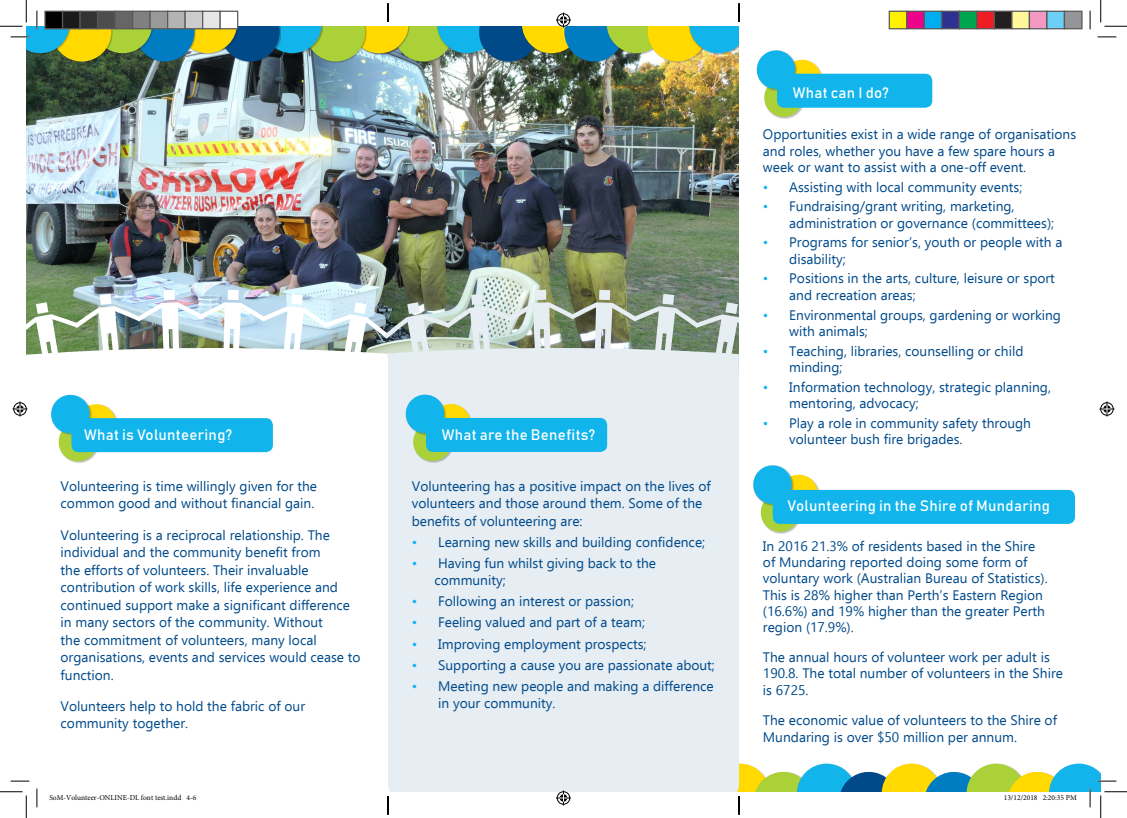
<style>
.page{position:relative;width:1127px;height:818px;background:#fff}
.page>*{position:absolute;margin:0;border:0;box-sizing:border-box;transform-origin:0 0}
.t1{font:15px "Bahnschrift 400 100";letter-spacing:.02em;color:#fff}
.t2{font:13.75px/16.2px "Ebrima";color:#004a8a}
.t3{font:7.5px "Minion Pro";color:#000}
.s1{color:#12b5eb}
</style>
<div class="page">
<div style="left:388px;top:708px;width:350px;height:84px;background:#e6edf3"></div>
<img style="left:26px;top:120px;width:712px;height:182px">
<div style="left:100px;top:294px;width:11px;height:11px;background:#fff"></div>
<div style="left:164px;top:290px;width:11px;height:10px;background:#fff"></div>
<div style="left:227px;top:290px;width:12px;height:10px;background:#fff"></div>
<div style="left:291px;top:294px;width:12px;height:11px;background:#fff"></div>
<div style="left:471px;top:294px;width:12px;height:11px;background:#e6edf3"></div>
<div style="left:535px;top:290px;width:11px;height:10px;background:#e6edf3"></div>
<div style="left:599px;top:290px;width:11px;height:10px;background:#e6edf3"></div>
<div style="left:662px;top:294px;width:12px;height:11px;background:#e6edf3"></div>
<img style="left:26px;top:302px;width:712px;height:46px">
<svg style="left:26px;top:348px;width:361px;height:105px"></svg>
<div style="left:387px;top:348px;width:351px;height:360px;background:#e6edf3"></div>
<svg style="left:48px;top:392px;width:70px;height:71px"></svg>
<div style="left:71px;top:418px;width:202px;height:34px;background:#12b5eb;border-radius:7px"></div>
<svg style="left:403px;top:392px;width:70px;height:72px"></svg>
<div style="left:426px;top:418px;width:181px;height:34px;background:#12b5eb;border-radius:7px"></div>
<svg style="left:753px;top:465px;width:67px;height:69px"></svg>
<div style="left:772px;top:490px;width:302px;height:34px;background:#12b5eb;border-radius:7px"></div>
<div style="left:319px;top:358px;width:69px;height:434px;background:#fff"></div>
<div style="left:776px;top:74px;width:156px;height:34px;background:#12b5eb;border-radius:7px"></div>
<svg style="left:1097px;top:36px;width:18px;height:2px"></svg>
<svg style="left:11px;top:780px;width:18px;height:2px"></svg>
<svg style="left:36px;top:788px;width:2px;height:19px"></svg>
<svg style="left:1089px;top:11px;width:1px;height:18px"></svg>
<svg style="left:0;top:791px;width:27px;height:27px"></svg>
<svg style="left:1100px;top:0;width:26px;height:27px"></svg>
<svg style="left:556px;top:790px;width:15px;height:15px"></svg>
<svg style="left:13px;top:401px;width:15px;height:15px"></svg>
<svg style="left:1099px;top:401px;width:15px;height:15px"></svg>
<div style="left:889px;top:11px;width:17px;height:18px;background:#fff101"></div>
<div style="left:888px;top:11px;width:19px;height:18px;border:1px solid #595959"></div>
<div style="left:906px;top:11px;width:18px;height:18px;background:#ed028c"></div>
<div style="left:905px;top:11px;width:19px;height:18px;border:1px solid #595959"></div>
<div style="left:924px;top:11px;width:17px;height:18px;background:#00aeef"></div>
<div style="left:923px;top:11px;width:19px;height:18px;border:1px solid #595959"></div>
<div style="left:941px;top:11px;width:18px;height:18px;background:#2e3092"></div>
<div style="left:940px;top:11px;width:19px;height:18px;border:1px solid #595959"></div>
<div style="left:959px;top:11px;width:17px;height:18px;background:#00a54f"></div>
<div style="left:958px;top:11px;width:19px;height:18px;border:1px solid #595959"></div>
<div style="left:976px;top:11px;width:18px;height:18px;background:#ee1d23"></div>
<div style="left:975px;top:11px;width:19px;height:18px;border:1px solid #595959"></div>
<div style="left:994px;top:11px;width:17px;height:18px;background:#231f20"></div>
<div style="left:993px;top:11px;width:19px;height:18px;border:1px solid #595959"></div>
<div style="left:1011px;top:11px;width:18px;height:18px;background:#fff79a"></div>
<div style="left:1010px;top:11px;width:19px;height:18px;border:1px solid #595959"></div>
<div style="left:1029px;top:11px;width:17px;height:18px;background:#f499c2"></div>
<div style="left:1028px;top:11px;width:19px;height:18px;border:1px solid #595959"></div>
<div style="left:1046px;top:11px;width:18px;height:18px;background:#6bcff6"></div>
<div style="left:1045px;top:11px;width:19px;height:18px;border:1px solid #595959"></div>
<div style="left:1064px;top:11px;width:17px;height:18px;background:#939598"></div>
<div style="left:1063px;top:11px;width:19px;height:18px;border:1px solid #595959"></div>
<svg style="left:387px;top:796px;width:1px;height:19px"></svg>
<img style="left:0;top:0;width:824px;height:120px">
<svg style="left:710px;top:759px;width:416px;height:59px"></svg>
<p class="t1" style="left:84px;top:425px;width:150px">What is Volunteering?</p>
<p class="t2" style="left:61px;top:477px;width:258px;line-height:17.5px">Volunteering is time willingly given for the common good and without financial gain.</p>
<p class="t2" style="left:61px;top:526px;width:301px;line-height:17.5px">Volunteering is a reciprocal relationship. The individual and the community benefit from<br>the efforts of volunteers. Their invaluable contribution of work skills, life experience and continued support make a significant difference in many sectors of the community. Without<br>the commitment of volunteers, many local organisations, events and services would cease to function.</p>
<p class="t2" style="left:61px;top:697px;width:246px;line-height:17.5px">Volunteers help to hold the fabric of our community together.</p>
<p class="t1" style="left:441px;top:425px;width:155px">What are the Benefits?</p>
<p class="t2" style="left:412px;top:477px;width:300px;line-height:17.5px">Volunteering has a positive impact on the lives of volunteers and those around them. Some of the benefits of volunteering are:</p>
<p class="t2" style="left:412px;top:533px;width:295px"><span class="s1">•</span> Learning new skills and building confidence;</p>
<p class="t2" style="left:434px;top:554px;width:223px;line-height:17.5px;text-indent:-22px"><span class="s1">•</span> Having fun whilst giving back to the community;</p>
<p class="t2" style="left:412px;top:593px;width:223px"><span class="s1">•</span> Following an interest or passion;</p>
<p class="t2" style="left:412px;top:614px;width:234px"><span class="s1">•</span> Feeling valued and part of a team;</p>
<p class="t2" style="left:412px;top:635px;width:236px"><span class="s1">•</span> Improving employment prospects;</p>
<p class="t2" style="left:412px;top:656px;width:304px"><span class="s1">•</span> Supporting a cause you are passionate about;</p>
<p class="t2" style="left:438px;top:677px;width:277px;line-height:17.5px;text-indent:-26px"><span class="s1">•</span> Meeting new people and making a difference in your community.</p>
<p class="t1" style="left:792px;top:84px;width:98px">What can I do?</p>
<p class="t2" style="left:762px;top:126px;width:315px">Opportunities exist in a wide range of organisations and roles, whether you have a few spare hours a week or want to assist with a one-off event.</p>
<p class="t2" style="left:762px;top:178px;width:261px"><span class="s1">•</span> Assisting with local community events;</p>
<p class="t2" style="left:789px;top:198px;width:266px;text-indent:-26px"><span class="s1">•</span> Fundraising/grant writing, marketing, administration or governance (committees);</p>
<p class="t2" style="left:789px;top:234px;width:274px;text-indent:-26px"><span class="s1">•</span> Programs for senior’s, youth or people with a disability;</p>
<p class="t2" style="left:789px;top:270px;width:267px;text-indent:-26px"><span class="s1">•</span> Positions in the arts, culture, leisure or sport and recreation areas;</p>
<p class="t2" style="left:789px;top:306px;width:273px;text-indent:-26px"><span class="s1">•</span> Environmental groups, gardening or working with animals;</p>
<p class="t2" style="left:789px;top:342px;width:236px;text-indent:-26px"><span class="s1">•</span> Teaching, libraries, counselling or child minding;</p>
<p class="t2" style="left:789px;top:378px;width:263px;text-indent:-26px"><span class="s1">•</span> Information technology, strategic planning, mentoring, advocacy;</p>
<p class="t2" style="left:789px;top:414px;width:243px;text-indent:-26px"><span class="s1">•</span> Play a role in community safety through volunteer bush fire brigades.</p>
<p class="t1" style="left:787px;top:496px;width:264px">Volunteering in the Shire of Mundaring</p>
<p class="t2" style="left:762px;top:537px;width:286px">In 2016 21.3% of residents based in the Shire of Mundaring reported doing some form of voluntary work (Australian Bureau of Statistics).<br>This is 28% higher than Perth’s Eastern Region (16.6%) and 19% higher than the greater Perth region (17.9%).</p>
<p class="t2" style="left:762px;top:649px;width:301px">The annual hours of volunteer work per adult is<br>190.8. The total number of volunteers in the Shire is 6725.</p>
<p class="t2" style="left:762px;top:711px;width:295px;line-height:17.5px">The economic value of volunteers to the Shire of<br>Mundaring is over $50 million per annum.</p>
<p class="t3" style="left:49px;top:792px;width:148px">SoM-Volunteer-ONLINE-DL font test.indd 4-6</p>
<p class="t3" style="left:1003px;top:792px;width:74px">13/12/2018 2:20:35 PM</p>
</div>
